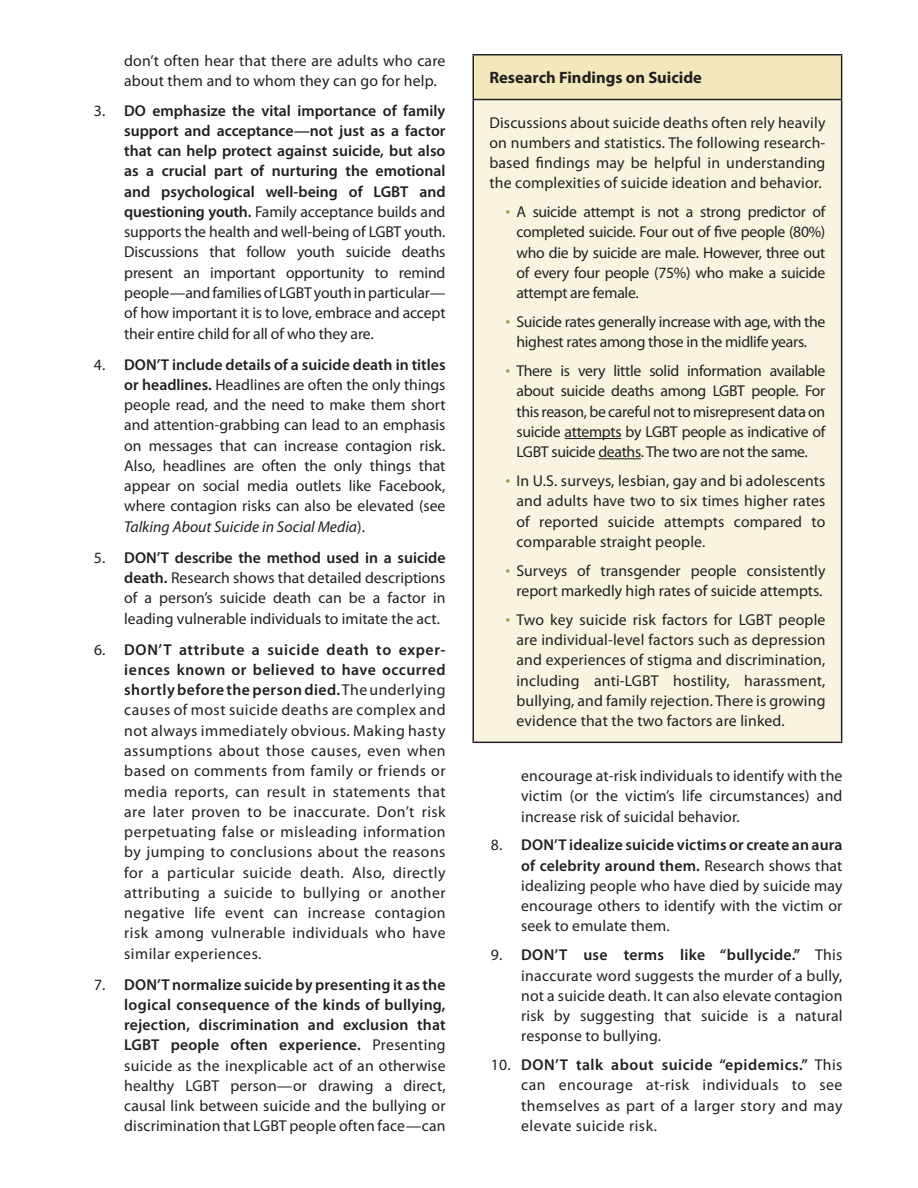
<style>
.page{position:relative;width:918px;height:1188px;background:#fff}
.page>*{position:absolute;margin:0;border:0;box-sizing:border-box;transform-origin:0 0}
.t1{font:700 16.5px "Myriad Pro";color:#231f20}
.t2{font:15.75px/20.2px "Myriad Pro";letter-spacing:.005em;color:#231f20;text-align:justify}
.t3{font:15.75px/20.2px "Myriad Pro";letter-spacing:-.02em;color:#231f20;text-align:center}
.s1{font-weight:600}
.s2{font-style:italic}
.s3{font-weight:300;font-size:19.5px;color:#949b50}
</style>
<div class="page">
<div style="left:473px;top:55px;width:369px;height:45px;background:#f2e8bb"></div>
<div style="left:473px;top:100px;width:369px;height:642px;background:#f8f4e0"></div>
<hr style="left:472px;top:54px;width:370px;height:2px;background:#231f20">
<hr style="left:472px;top:55px;width:2px;height:44px;background:#231f20">
<hr style="left:841px;top:55px;width:1px;height:44px;background:#231f20">
<hr style="left:472px;top:99px;width:370px;height:1px;background:#231f20">
<hr style="left:472px;top:100px;width:2px;height:642px;background:#231f20">
<hr style="left:841px;top:100px;width:1px;height:642px;background:#231f20">
<hr style="left:472px;top:742px;width:370px;height:1px;background:#231f20">
<hr style="left:565px;top:438px;width:56px;height:1px;background:#231f20">
<hr style="left:598px;top:458px;width:43px;height:1px;background:#231f20">
<p class="t2" style="left:124px;top:50px;width:323px">don’t often hear that there are adults who care about them and to whom they can go for help.</p>
<p class="t2" style="left:124px;top:100px;width:323px;text-indent:-30px">3. <span class="s1">DO emphasize the vital importance of family support and acceptance—not just as a factor that can help protect against suicide, but also as a crucial part of nurturing the emotional and psychological well-being of LGBT and questioning youth.</span> Family acceptance builds and supports the health and well-being of LGBT youth.<br>Discussions that follow youth suicide deaths present an important opportunity to remind people—and families of LGBT youth in particular— of how important it is to love, embrace and accept their entire child for all of who they are.</p>
<p class="t2" style="left:124px;top:354px;width:323px;text-indent:-30px">4. <span class="s1">DON’T include details of a suicide death in titles or headlines.</span> Headlines are often the only things people read, and the need to make them short and attention-grabbing can lead to an emphasis on messages that can increase contagion risk.<br>Also, headlines are often the only things that appear on social media outlets like Facebook, where contagion risks can also be elevated (see <span class="s2">Talking About Suicide in Social Media</span>).</p>
<p class="t2" style="left:124px;top:547px;width:323px;text-indent:-30px">5. <span class="s1">DON’T describe the method used in a suicide death.</span> Research shows that detailed descriptions of a person’s suicide death can be a factor in leading vulnerable individuals to imitate the act.</p>
<p class="t2" style="left:124px;top:639px;width:323px;text-indent:-30px">6. <span class="s1">DON’T attribute a suicide death to exper&shy;iences known or believed to have occurred shortly before the person died.</span> The underlying causes of most suicide deaths are complex and not always immediately obvious. Making hasty assumptions about those causes, even when based on comments from family or friends or media reports, can result in statements that are later proven to be inaccurate. Don’t risk perpetuating false or misleading information by jumping to conclusions about the reasons for a particular suicide death. Also, directly attributing a suicide to bullying or another negative life event can increase contagion risk among vulnerable individuals who have similar experiences.</p>
<p class="t2" style="left:124px;top:974px;width:323px;text-indent:-30px">7. <span class="s1">DON’T normalize suicide by presenting it as the logical consequence of the kinds of bullying, rejection, discrimination and exclusion that LGBT people often experience.</span> Presenting suicide as the inexplicable act of an otherwise healthy LGBT person—or drawing a direct, causal link between suicide and the bullying or discrimination that LGBT people often face—can</p>
<p class="t1" style="left:489px;top:67px;width:214px">Research Findings on Suicide</p>
<p class="t2" style="left:489px;top:112px;width:338px">Discussions about suicide deaths often rely heavily on numbers and statistics. The following research&shy;based findings may be helpful in understanding the complexities of suicide ideation and behavior.</p>
<p class="t2" style="left:516px;top:202px;width:311px;text-indent:-11px"><span class="s3">•</span> A suicide attempt is not a strong predictor of completed suicide. Four out of five people (80%) who die by suicide are male. However, three out of every four people (75%) who make a suicide attempt are female.</p>
<p class="t3" style="left:506px;top:311px;width:321px"><span class="s3">•</span> Suicide rates generally increase with age, with the highest rates among those in the midlife years.</p>
<p class="t2" style="left:516px;top:361px;width:310px;text-indent:-11px"><span class="s3">•</span> There is very little solid information available about suicide deaths among LGBT people. For this reason, be careful not to misrepresent data on suicide attempts by LGBT people as indicative of LGBT suicide deaths. The two are not the same.</p>
<p class="t2" style="left:516px;top:470px;width:311px;text-indent:-11px"><span class="s3">•</span> In U.S. surveys, lesbian, gay and bi adolescents and adults have two to six times higher rates of reported suicide attempts compared to comparable straight people.</p>
<p class="t2" style="left:506px;top:560px;width:321px;text-align:center"><span class="s3">•</span> Surveys of transgender people consistently report markedly high rates of suicide attempts.</p>
<p class="t2" style="left:516px;top:609px;width:311px;text-indent:-11px"><span class="s3">•</span> Two key suicide risk factors for LGBT people are individual-level factors such as depression and experiences of stigma and discrimination, including anti-LGBT hostility, harassment, bullying, and family rejection. There is growing evidence that the two factors are linked.</p>
<p class="t2" style="left:521px;top:765px;width:323px">encourage at-risk individuals to identify with the victim (or the victim’s life circumstances) and increase risk of suicidal behavior.</p>
<p class="t2" style="left:521px;top:835px;width:323px;text-indent:-30px">8. <span class="s1">DON’T idealize suicide victims or create an aura of celebrity around them.</span> Research shows that idealizing people who have died by suicide may encourage others to identify with the victim or seek to emulate them.</p>
<p class="t2" style="left:521px;top:945px;width:323px;text-indent:-30px">9. <span class="s1">DON’T use terms like “bullycide.”</span> This inaccurate word suggests the murder of a bully, not a suicide death. It can also elevate contagion risk by suggesting that suicide is a natural response to bullying.</p>
<p class="t2" style="left:521px;top:1055px;width:323px;text-indent:-30px">10. <span class="s1">DON’T talk about suicide “epidemics.”</span> This can encourage at-risk individuals to see themselves as part of a larger story and may elevate suicide risk.</p>
</div>
